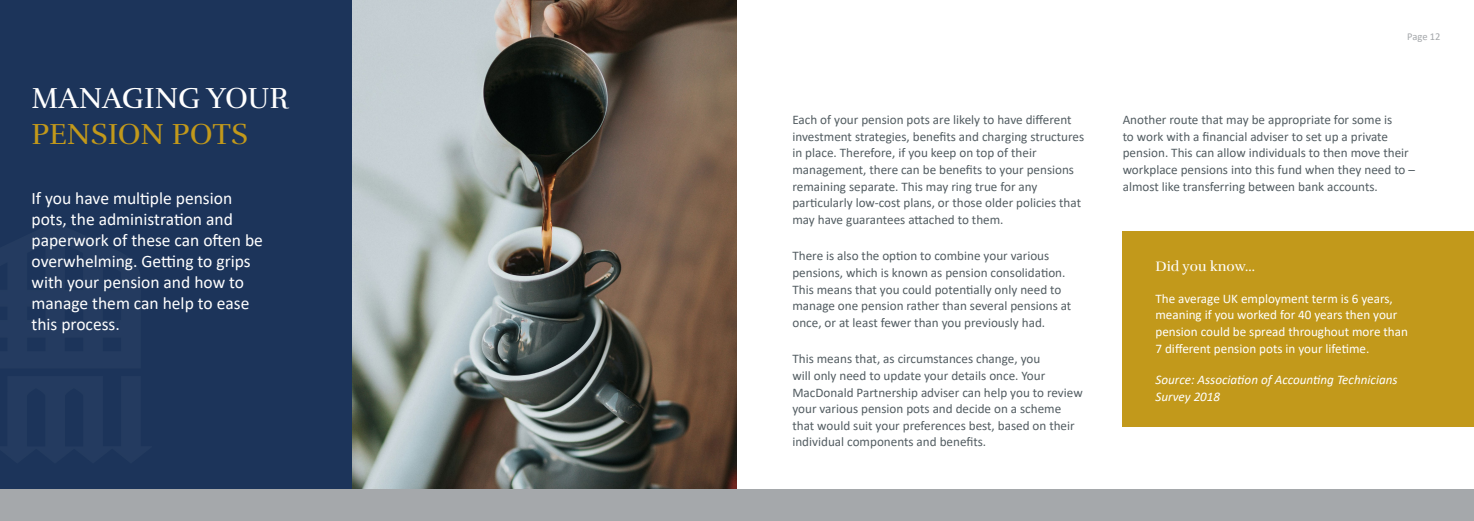
<style>
.page{position:relative;width:1474px;height:521px;background:#fff}
.page>*{position:absolute;margin:0;border:0;box-sizing:border-box;transform-origin:0 0}
.t1{font:29.75px "Rufina";letter-spacing:-.005em;color:#fff}
.t2{font:29.75px "Rufina";color:#c2991b}
.t3{font:17.5px/21px "Calibri";color:#fff}
.t4{font:14px "Rufina";color:#fff}
.t5{font:13.12px/16.6px "Calibri";color:#535d62}
.t6{font:13.12px/16.6px "Calibri";color:#fff}
.t7{font:italic 13.12px/16.6px "Calibri";color:#fff}
.t8{font:10.5px "Calibri";letter-spacing:-.005em;color:#a5a8ab}
</style>
<div class="page">
<img style="left:352px;top:0;width:385px;height:489px">
<div style="left:0;top:0;width:352px;height:489px;background:#1c345a"></div>
<div style="left:0;top:489px;width:1473px;height:32px;background:#a5a8ab"></div>
<div style="left:0;top:83px;width:151px;height:406px;background:#1c345a"></div>
<div style="left:1122px;top:231px;width:351px;height:196px;background:#c2991b"></div>
<h1 class="t1" style="left:32px;top:80px;width:259px">MANAGING YOUR</h1>
<h1 class="t2" style="left:32px;top:116px;width:218px">PENSION POTS</h1>
<h2 class="t3" style="left:32px;top:187px;width:233px">If you have multiple pension pots, the administration and paperwork of these can often be overwhelming. Getting to grips with your pension and how to manage them can help to ease this process.</h2>
<p class="t5" style="left:792px;top:111px;width:293px">Each of your pension pots are likely to have different investment strategies, benefits and charging structures in place. Therefore, if you keep on top of their management, there can be benefits to your pensions remaining separate. This may ring true for any particularly low-cost plans, or those older policies that may have guarantees attached to them.</p>
<p class="t5" style="left:792px;top:247px;width:280px">There is also the option to combine your various pensions, which is known as pension consolidation.<br>This means that you could potentially only need to manage one pension rather than several pensions at once, or at least fewer than you previously had.</p>
<p class="t5" style="left:792px;top:350px;width:292px">This means that, as circumstances change, you<br>will only need to update your details once. Your MacDonald Partnership adviser can help you to review your various pension pots and decide on a scheme that would suit your preferences best, based on their individual components and benefits.</p>
<p class="t8" style="left:1407px;top:29px;width:35px">Page 12</p>
<p class="t5" style="left:1122px;top:111px;width:294px">Another route that may be appropriate for some is<br>to work with a financial adviser to set up a private pension. This can allow individuals to then move their workplace pensions into this fund when they need to – almost like transferring between bank accounts.</p>
<p class="t4" style="left:1155px;top:258px;width:101px">Did you know...</p>
<p class="t6" style="left:1155px;top:290px;width:254px">The average UK employment term is 6 years, meaning if you worked for 40 years then your pension could be spread throughout more than 7 different pension pots in your lifetime.</p>
<p class="t7" style="left:1155px;top:371px;width:244px">Source: Association of Accounting Technicians<br>Survey 2018</p>
</div>
